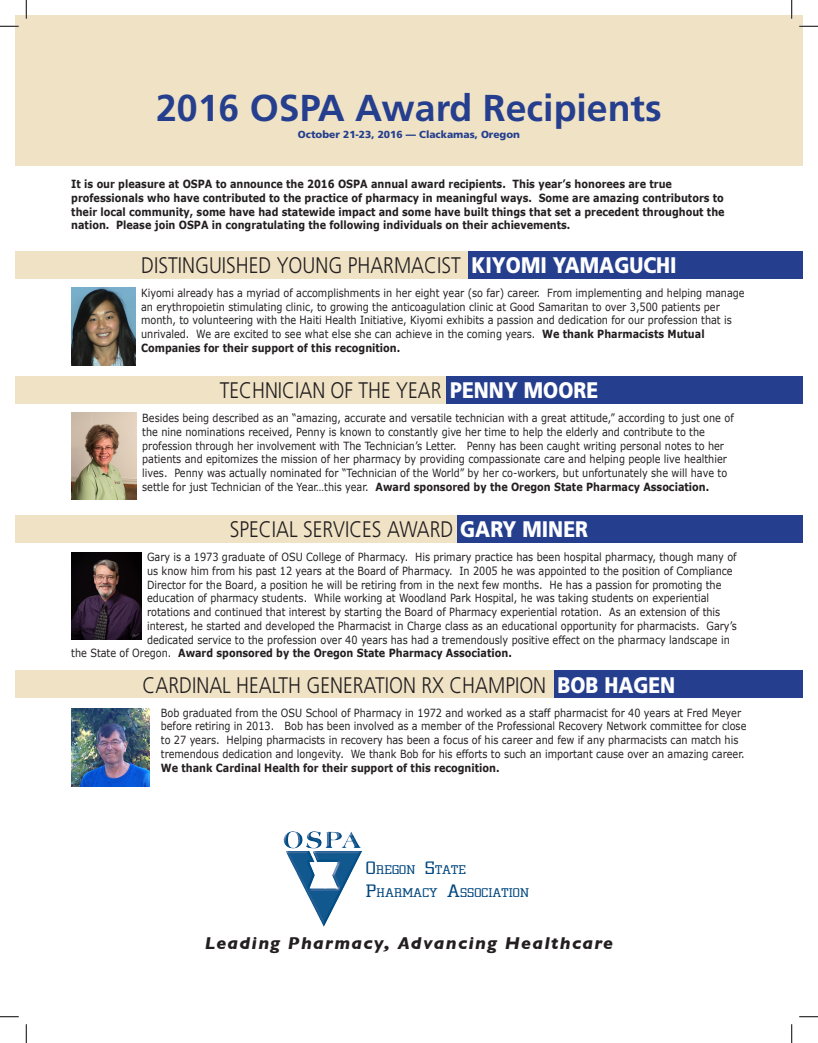
<style>
.page{position:relative;width:818px;height:1043px;background:#fff}
.page>*{position:absolute;margin:0;border:0;box-sizing:border-box;transform-origin:0 0}
.t1{font:700 37.38px "Frutiger";color:#253f8e}
.t2{font:300 22.5px "Frutiger";color:#231f20;scale:.86 1}
.t3{font:900 22.5px "Frutiger";color:#fff;scale:.86 1}
.t4{font:italic 700 17.5px "Gill Sans";letter-spacing:.07em;color:#231f20}
.t5{font:13px/22.4px "Civic";color:#00467e;scale:1.15 1}
.t6{font:11.25px/13.8px "Verdana";color:#231f20;scale:.86 1}
.t7{font:700 11.25px/13.8px "Verdana";color:#231f20;scale:.86 1}
.t8{font:900 10.25px "Frutiger";color:#253f8e}
.s1{font-weight:900;color:#fff}
.s2{font-weight:700}
.s3{font-weight:400}
.s4{font-size:18.62px}
</style>
<div class="page">
<div style="left:401px;top:252px;width:401px;height:27px;background:#253f8e"></div>
<div style="left:395px;top:376px;width:407px;height:27px;background:#253f8e"></div>
<div style="left:390px;top:515px;width:412px;height:27px;background:#253f8e"></div>
<div style="left:390px;top:670px;width:412px;height:27px;background:#253f8e"></div>
<div style="left:15px;top:252px;width:452px;height:27px;background:#efe2c5"></div>
<div style="left:15px;top:376px;width:431px;height:27px;background:#efe2c5"></div>
<div style="left:15px;top:515px;width:441px;height:27px;background:#efe2c5"></div>
<div style="left:15px;top:670px;width:539px;height:27px;background:#efe2c5"></div>
<div style="left:15px;top:15px;width:787px;height:151px;background:#efe2c5"></div>
<img style="left:71px;top:287px;width:64px;height:78px">
<img style="left:71px;top:412px;width:66px;height:87px">
<img style="left:71px;top:552px;width:70px;height:88px">
<img style="left:71px;top:708px;width:79px;height:78px">
<img style="left:284px;top:831px;width:62px;height:18px">
<svg style="left:0;top:25px;width:19px;height:2px"></svg>
<svg style="left:799px;top:25px;width:19px;height:2px"></svg>
<svg style="left:0;top:1016px;width:19px;height:1px"></svg>
<svg style="left:799px;top:1016px;width:19px;height:1px"></svg>
<svg style="left:25px;top:0;width:2px;height:19px"></svg>
<svg style="left:25px;top:1024px;width:2px;height:18px"></svg>
<svg style="left:791px;top:0;width:1px;height:19px"></svg>
<svg style="left:791px;top:1024px;width:1px;height:18px"></svg>
<h1 class="t1" style="left:156px;top:86px;width:507px">2016 OSPA Award Recipients</h1>
<p class="t8" style="left:298px;top:129px;width:223px">OCTOBER 21-23, 2016 — CLACKAMAS, OREGON</p>
<p class="t7" style="left:71px;top:177px;width:761px">It is our pleasure at OSPA to announce the 2016 OSPA annual award recipients. This year’s honorees are true professionals who have contributed to the practice of pharmacy in meaningful ways. Some are amazing contributors to their local community, some have had statewide impact and some have built things that set a precedent throughout the nation. Please join OSPA in congratulating the following individuals on their achievements.</p>
<h2 class="t2" style="left:141px;top:252px;width:624px">DISTINGUISHED YOUNG PHARMACIST <span class="s1">KIYOMI YAMAGUCHI</span></h2>
<p class="t6" style="left:141px;top:286px;width:703px">Kiyomi already has a myriad of accomplishments in her eight year (so far) career. From implementing and helping manage an erythropoietin stimulating clinic, to growing the anticoagulation clinic at Good Samaritan to over 3,500 patients per month, to volunteering with the Haiti Health Initiative, Kiyomi exhibits a passion and dedication for our profession that is unrivaled. We are excited to see what else she can achieve in the coming years. <span class="s2">We thank Pharmacists Mutual Companies for their support of this recognition.</span></p>
<h2 class="t2" style="left:220px;top:378px;width:373px">TECHNICIAN OF THE YEAR <span class="s1">PENNY MOO</span></h2>
<h2 class="t3" style="left:573px;top:377px;width:30px">RE</h2>
<p class="t6" style="left:142px;top:411px;width:689px">Besides being described as an “amazing, accurate and versatile technician with a great attitude,” according to just one of the nine nominations received, Penny is known to constantly give her time to help the elderly and contribute to the profession through her involvement with The Technician’s Letter. Penny has been caught writing personal notes to her patients and epitomizes the mission of her pharmacy by providing compassionate care and helping people live healthier lives. Penny was actually nominated for “Technician of the World” by her co-workers, but unfortunately she will have to settle for just Technician of the Year…this year. <span class="s2">Award sponsored by the Oregon State Pharmacy Association.</span></p>
<h2 class="t2" style="left:230px;top:517px;width:418px">SPECIAL SERVICES AWARD <span class="s1">GARY MINER</span></h2>
<p class="t6" style="left:147px;top:550px;width:687px">Gary is a 1973 graduate of OSU College of Pharmacy. His primary practice has been hospital pharmacy, though many of</p>
<p class="t6" style="left:147px;top:564px;width:682px">us know him from his past 12 years at the Board of Pharmacy. In 2005 he was appointed to the position of Compliance</p>
<p class="t6" style="left:147px;top:578px;width:669px">Director for the Board, a position he will be retiring from in the next few months. He has a passion for promoting the</p>
<p class="t6" style="left:147px;top:591px;width:655px">education of pharmacy students. While working at Woodland Park Hospital, he was taking students on experiential</p>
<p class="t6" style="left:147px;top:605px;width:668px">rotations and continued that interest by starting the Board of Pharmacy experiential rotation. As an extension of this</p>
<p class="t6" style="left:147px;top:619px;width:687px">interest, he started and developed the Pharmacist in Charge class as an educational opportunity for pharmacists. Gary’s</p>
<p class="t6" style="left:147px;top:633px;width:679px">dedicated service to the profession over 40 years has had a tremendously positive effect on the pharmacy landscape in</p>
<p class="t7" style="left:71px;top:646px;width:513px"><span class="s3">the State of Oregon.</span> Award sponsored by the Oregon State Pharmacy Association.</p>
<h2 class="t2" style="left:143px;top:672px;width:621px">CARDINAL H EALTH GENERATION RX CHAMPION <span class="s1">BOB HAGEN</span></h2>
<p class="t6" style="left:161px;top:705px;width:682px">Bob graduated from the OSU School of Pharmacy in 1972 and worked as a staff pharmacist for 40 years at Fred Meyer before retiring in 2013. Bob has been involved as a member of the Professional Recovery Network committee for close to 27 years. Helping pharmacists in recovery has been a focus of his career and few if any pharmacists can match his tremendous dedication and longevity. We thank Bob for his efforts to such an important cause over an amazing career.</p>
<p class="t7" style="left:161px;top:760px;width:395px">We thank Cardinal Health for their support of this recognition.</p>
<p class="t5" style="left:366px;top:858px;width:143px"><span class="s4">O</span>REGON <span class="s4">S</span>TATE<br><span class="s4">P</span>HARMACY <span class="s4">A</span>SSOCIATION</p>
<h3 class="t4" style="left:205px;top:932px;width:410px">Leading Pharmacy, Advancing Healthcare</h3>
</div>
